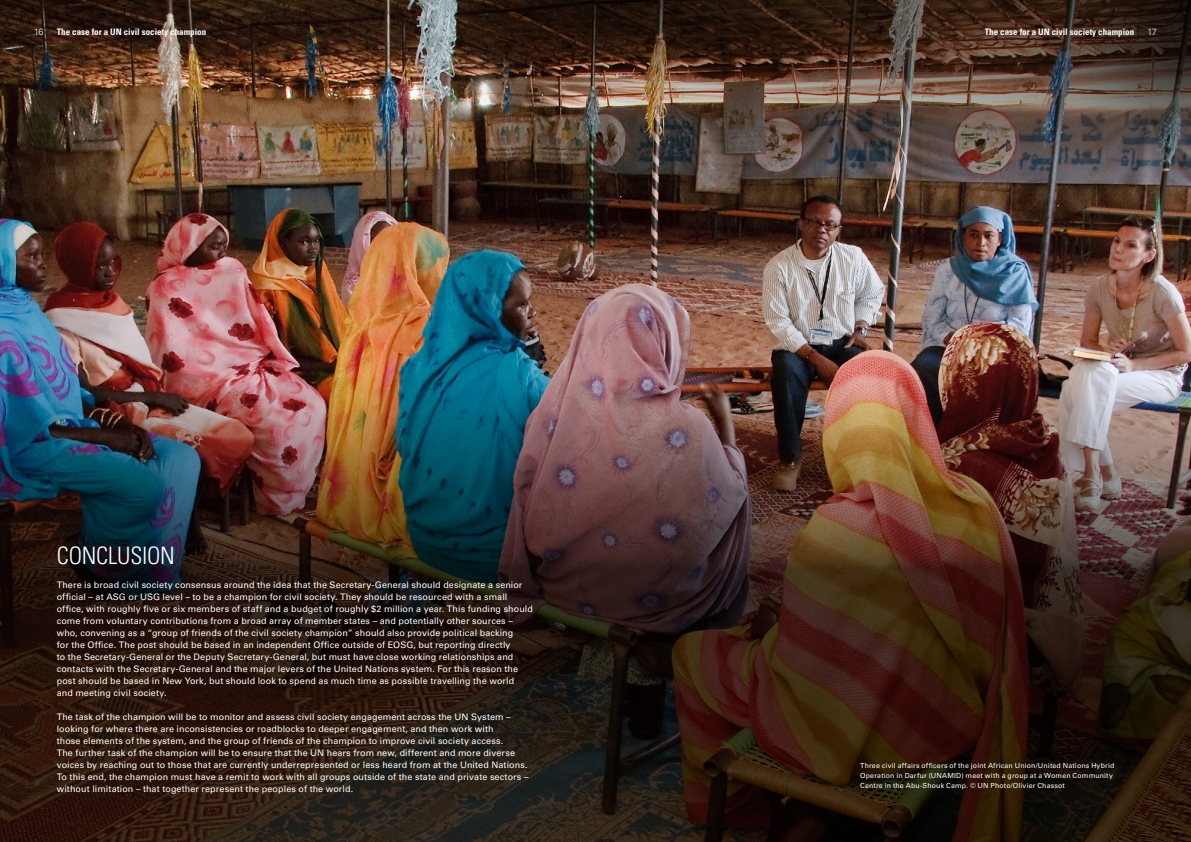
<style>
.page{position:relative;width:1191px;height:842px;background:#fff}
.page>*{position:absolute;margin:0;border:0;box-sizing:border-box;transform-origin:0 0}
.t1{font:300 condensed 24px "Univers LT Std";letter-spacing:-.01em;color:#fff}
.t2{font:9px/12px "Univers LT Std";letter-spacing:.01em;color:#fff}
.t3{font:700 condensed 9px "Univers LT Std";color:#fff}
.t4{font:300 9px "Univers LT Std";color:#fff}
.t5{font:7px/10px "Univers LT Std";letter-spacing:.02em;color:#fff}
</style>
<div class="page">
<img style="left:0;top:0;width:1191px;height:842px">
<p class="t4" style="left:34px;top:26px;width:11px">16</p>
<p class="t3" style="left:57px;top:26px;width:151px">The case for a UN civil society champion</p>
<p class="t3" style="left:984px;top:26px;width:151px">The case for a UN civil society champion</p>
<p class="t4" style="left:1147px;top:26px;width:11px">17</p>
<h1 class="t1" style="left:57px;top:541px;width:120px">CONCLUSION</h1>
<p class="t2" style="left:57px;top:579px;width:478px">There is broad civil society consensus around the idea that the Secretary-General should designate a senior official – at ASG or USG level – to be a champion for civil society. They should be resourced with a small office, with roughly five or six members of staff and a budget of roughly $2 million a year. This funding should come from voluntary contributions from a broad array of member states – and potentially other sources – who, convening as a “group of friends of the civil society champion” should also provide political backing<br>for the Office. The post should be based in an independent Office outside of EOSG, but reporting directly<br>to the Secretary-General or the Deputy Secretary-General, but must have close working relationships and contacts with the Secretary-General and the major levers of the United Nations system. For this reason the post should be based in New York, but should look to spend as much time as possible travelling the world<br>and meeting civil society.</p>
<p class="t2" style="left:57px;top:711px;width:473px">The task of the champion will be to monitor and assess civil society engagement across the UN System – looking for where there are inconsistencies or roadblocks to deeper engagement, and then work with<br>those elements of the system, and the group of friends of the champion to improve civil society access.<br>The further task of the champion will be to ensure that the UN hears from new, different and more diverse voices by reaching out to those that are currently underrepresented or less heard from at the United Nations.<br>To this end, the champion must have a remit to work with all groups outside of the state and private sectors – without limitation – that together represent the peoples of the world.</p>
<p class="t5" style="left:860px;top:761px;width:256px">Three civil affairs officers of the joint African Union/United Nations Hybrid<br>Operation in Darfur (UNAMID) meet with a group at a Women Community<br>Centre in the Abu-Shouk Camp. © UN Photo/Olivier Chassot</p>
</div>
